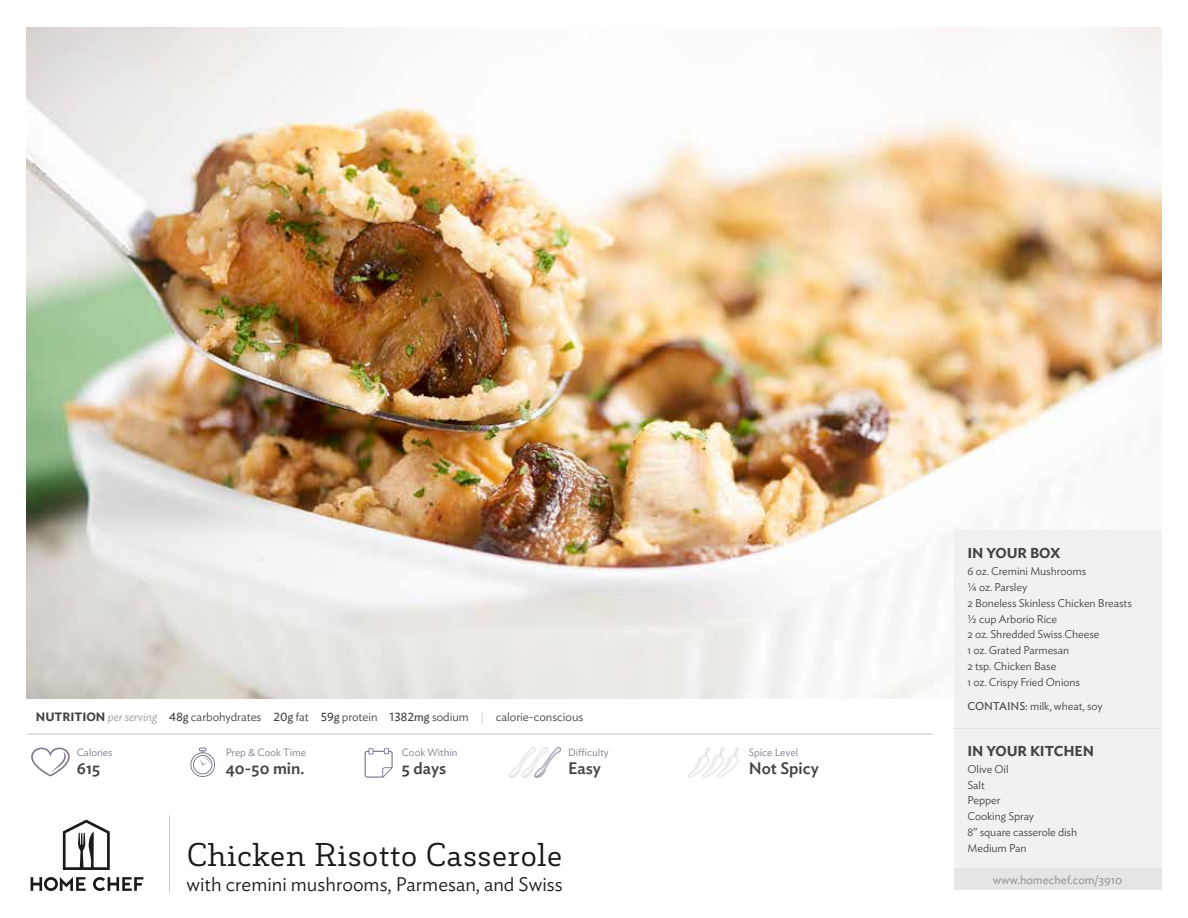
<style>
.page{position:relative;width:1188px;height:918px;background:#fff}
.page>*{position:absolute;margin:0;border:0;box-sizing:border-box;transform-origin:0 0}
.t1{font:31.5px "Decour";color:#1a1a1a}
.t2{font:300 19.5px "Ideal Sans";color:#1a1a1a}
.t3{font:500 16.5px "Ideal Sans";color:#414241}
.t4{font:600 14.25px "Ideal Sans";letter-spacing:-.005em;color:#414241}
.t5{font:300 12px "Ideal Sans";letter-spacing:-.005em;color:#414241}
.t6{font:12px "Ideal Sans";letter-spacing:-.005em;color:#9a9a9a}
.t7{font:300 11.25px/15.8px "Ideal Sans";letter-spacing:-.005em;color:#414241}
.t8{font:300 10.5px "Ideal Sans";color:#7e7589}
.s1{font-weight:400}
.s2{font-weight:600}
.s3{font-style:italic;color:#9a9a9a}
.s4{color:#c7c6c5}
</style>
<div class="page">
<img style="left:27px;top:27px;width:1134px;height:671px">
<div style="left:954px;top:530px;width:207px;height:360px;background:#f1f1f1"></div>
<hr style="left:954px;top:728px;width:207px;height:1px;background:#e6e4e4">
<svg style="left:31px;top:877px;width:112px;height:14px"></svg>
<svg style="left:63px;top:820px;width:47px;height:50px"></svg>
<hr style="left:169px;top:816px;width:1px;height:76px;background:#c7c6c5">
<img style="left:509px;top:748px;width:52px;height:30px">
<img style="left:688px;top:748px;width:52px;height:30px">
<div style="left:954px;top:869px;width:207px;height:21px;background:#e6e4e4"></div>
<hr style="left:28px;top:734px;width:904px;height:1px;background:#c7c6c5">
<svg style="left:31px;top:748px;width:39px;height:29px"></svg>
<svg style="left:190px;top:748px;width:25px;height:29px"></svg>
<svg style="left:365px;top:748px;width:28px;height:30px"></svg>
<p class="t4" style="left:968px;top:542px;width:95px">IN YOUR BOX</p>
<p class="t7" style="left:968px;top:563px;width:166px">6 oz. Cremini Mushrooms<br>¼ oz. Parsley<br>2 Boneless Skinless Chicken Breasts ½ cup Arborio Rice<br>2 oz. Shredded Swiss Cheese<br>1 oz. Grated Parmesan<br>2 tsp. Chicken Base<br>1 oz. Crispy Fried Onions</p>
<p class="t7" style="left:968px;top:698px;width:137px"><span class="s1">CONTAINS:</span> milk, wheat, soy</p>
<p class="t4" style="left:968px;top:739px;width:128px">IN YOUR KITCHEN</p>
<p class="t7" style="left:968px;top:760px;width:111px">Olive Oil<br>Salt<br>Pepper<br>Cooking Spray<br>8” square casserole dish<br>Medium Pan</p>
<p class="t5" style="left:36px;top:708px;width:549px"><span class="s2">NUTRITION</span> <span class="s3">per serving</span> <span class="s1">48g</span> carbohydrates <span class="s1">20g</span> fat <span class="s1">59g</span> protein <span class="s1">1382mg</span> sodium <span class="s4">|</span> calorie-conscious</p>
<p class="t8" style="left:77px;top:744px;width:37px">Calories</p>
<p class="t8" style="left:226px;top:744px;width:82px">Prep &amp; Cook Time</p>
<p class="t8" style="left:402px;top:744px;width:57px">Cook Within</p>
<p class="t8" style="left:568px;top:744px;width:42px">Difficulty</p>
<p class="t8" style="left:749px;top:744px;width:51px">Spice Level</p>
<h3 class="t3" style="left:77px;top:756px;width:25px">615</h3>
<h3 class="t3" style="left:226px;top:756px;width:80px">40-50 min.</h3>
<h3 class="t3" style="left:402px;top:756px;width:46px">5 days</h3>
<h3 class="t3" style="left:568px;top:756px;width:34px">Easy</h3>
<h3 class="t3" style="left:749px;top:756px;width:72px">Not Spicy</h3>
<h1 class="t1" style="left:187px;top:835px;width:377px">Chicken Risotto Casserole</h1>
<h2 class="t2" style="left:187px;top:869px;width:377px">with cremini mushrooms, Parmesan, and Swiss</h2>
<p class="t6" style="left:993px;top:871px;width:131px">www.homechef.com/3910</p>
</div>
